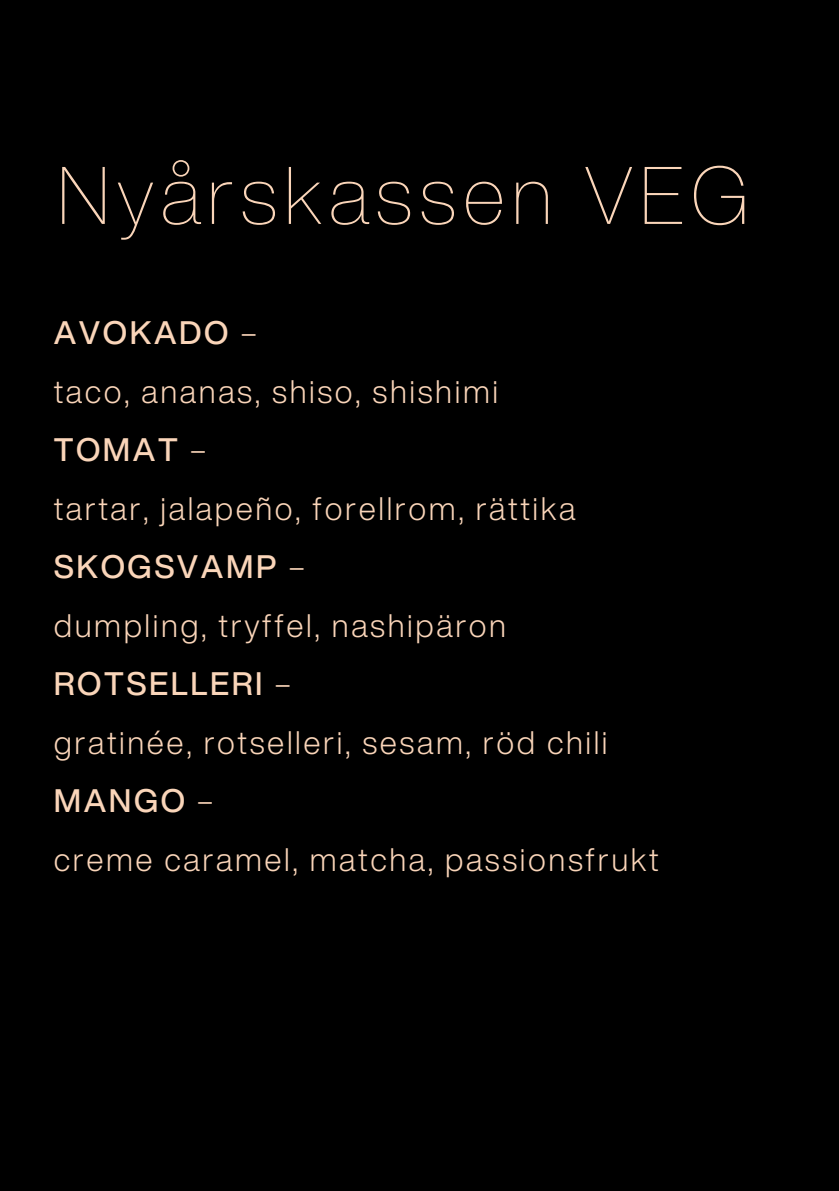
<style>
.page{position:relative;width:839px;height:1191px;background:#fff}
.page>*{position:absolute;margin:0;border:0;box-sizing:border-box;transform-origin:0 0}
.t1{font:100 80px "Helvetica Now Display";letter-spacing:.08em;color:#fad5b9}
.t2{font:300 32px "Helvetica Now Display";letter-spacing:.08em;color:#fad5b9}
.t3{font:500 32px "Helvetica Now Display";letter-spacing:.08em;color:#fad5b9}
.s1{font-weight:300}
</style>
<div class="page">
<div style="left:0;top:0;width:838px;height:1191px;background:#000"></div>
<p class="t1" style="left:57px;top:135px;width:693px">Nyårskassen VEG</p>
<p class="t3" style="left:54px;top:309px;width:205px">AVOKADO <span class="s1">–</span></p>
<p class="t2" style="left:54px;top:367px;width:446px">taco, ananas, shiso, shishimi</p>
<p class="t3" style="left:54px;top:426px;width:154px">TOMAT <span class="s1">–</span></p>
<p class="t2" style="left:54px;top:484px;width:523px">tartar, jalapeño, forellrom, rättika</p>
<p class="t3" style="left:54px;top:543px;width:253px">SKOGSVAMP <span class="s1">–</span></p>
<p class="t2" style="left:54px;top:601px;width:454px">dumpling, tryffel, nashipäron</p>
<p class="t3" style="left:54px;top:660px;width:239px">ROTSELLERI <span class="s1">–</span></p>
<p class="t2" style="left:54px;top:718px;width:555px">gratinée, rotselleri, sesam, röd chili</p>
<p class="t3" style="left:54px;top:777px;width:161px">MANGO <span class="s1">–</span></p>
<p class="t2" style="left:54px;top:835px;width:606px">creme caramel, matcha, passionsfrukt</p>
</div>
